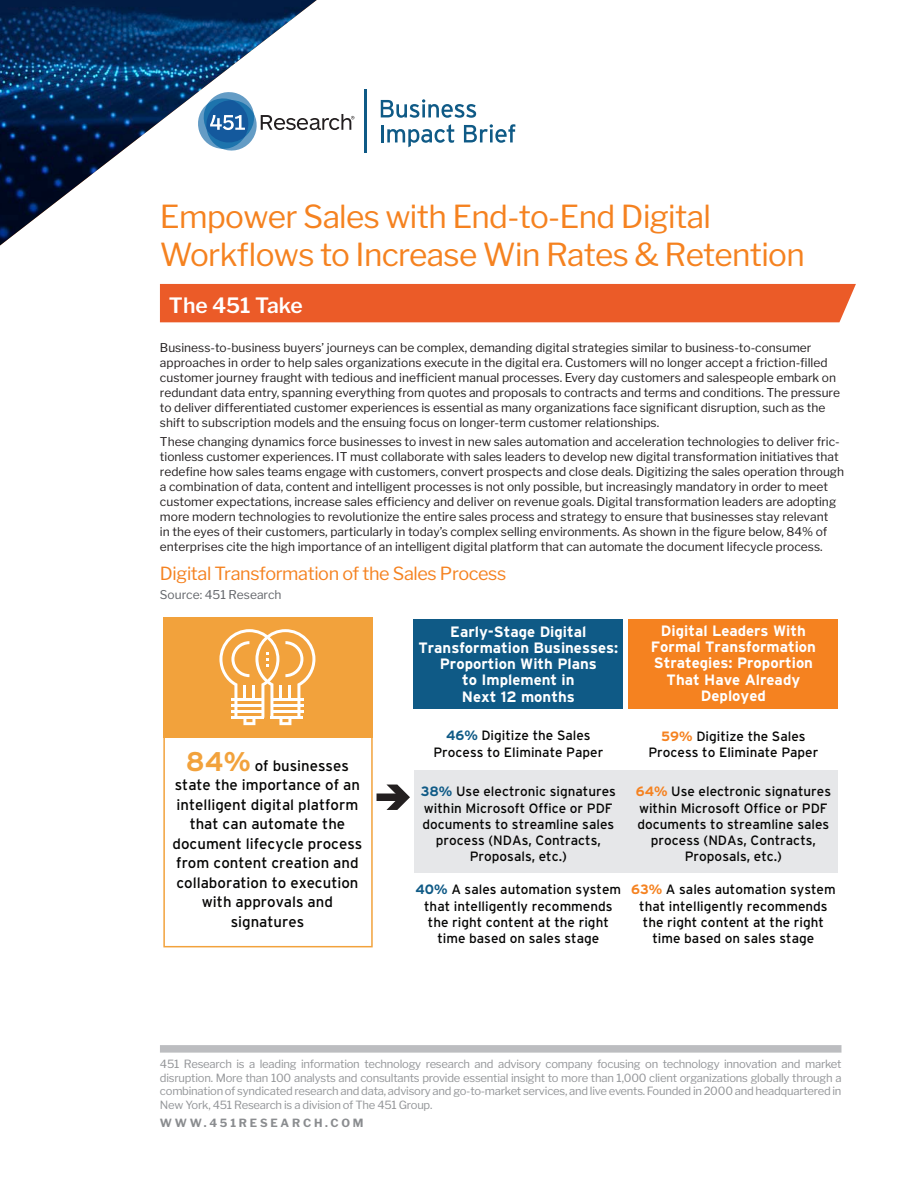
<style>
.page{position:relative;width:918px;height:1188px;background:#fff}
.page>*{position:absolute;margin:0;border:0;box-sizing:border-box;transform-origin:0 0}
.t1{font:31.5px/37.5px "Libre Franklin";letter-spacing:-.02em;color:#f58220}
.t2{font:600 21px "Libre Franklin";color:#fff}
.t3{font:18px "Libre Franklin";letter-spacing:-.02em;color:#f58220}
.t4{font:15px/19.5px "Interstate";color:#050504;text-align:center}
.t5{font:700 15px/16.2px "Interstate";color:#fff;text-align:center}
.t6{font:13.5px/16.2px "Interstate";color:#050504;text-align:center}
.t7{font:12px/15px "Libre Franklin";color:#231f20}
.t8{font:12px "Libre Franklin";color:#62656a}
.t9{font:11.25px/13.5px "Libre Franklin";letter-spacing:-.02em;color:#939598;text-align:justify}
.t10{font:700 11.25px "Libre Franklin";letter-spacing:.25em;color:#8a8c8f}
.s1{font-weight:700;font-size:27px;color:#f2a23c}
.s2{font-weight:700;color:#0f5a86}
.s3{font-weight:700;color:#f58220}
</style>
<div class="page">
<img style="left:0;top:0;width:317px;height:246px">
<svg style="left:196px;top:90px;width:158px;height:63px"></svg>
<svg style="left:381px;top:99px;width:95px;height:19px"></svg>
<hr style="left:381px;top:125px;width:3px;height:17px;background:#0f5a86">
<svg style="left:387px;top:124px;width:67px;height:23px"></svg>
<svg style="left:464px;top:124px;width:51px;height:19px"></svg>
<hr style="left:365px;top:90px;width:2px;height:63px;background:#0f5a86">
<div style="left:160px;top:284px;width:696px;height:38px;background:#eb5b28"></div>
<div style="left:160px;top:1045px;width:681px;height:8px;background:#bcbdc0"></div>
<div style="left:415px;top:770px;width:423px;height:102px;background:#e6e7e9"></div>
<div style="left:414px;top:619px;width:209px;height:90px;background:#0f5a86"></div>
<div style="left:629px;top:619px;width:209px;height:90px;background:#f58220"></div>
<svg style="left:163px;top:617px;width:210px;height:330px"></svg>
<svg style="left:219px;top:629px;width:96px;height:96px"></svg>
<div style="left:377px;top:794px;width:24px;height:7px;background:#231f20"></div>
<svg style="left:386px;top:785px;width:24px;height:25px"></svg>
<h1 class="t1" style="left:160px;top:198px;width:646px">Empower Sales with End-to-End Digital<br>Workflows to Increase Win Rates &amp; Retention</h1>
<h2 class="t2" style="left:169px;top:293px;width:135px">The 451 Take</h2>
<p class="t7" style="left:160px;top:340px;width:682px">Business-to-business buyers’ journeys can be complex, demanding digital strategies similar to business-to-consumer approaches in order to help sales organizations execute in the digital era. Customers will no longer accept a friction-filled customer journey fraught with tedious and inefficient manual processes. Every day customers and salespeople embark on redundant data entry, spanning everything from quotes and proposals to contracts and terms and conditions. The pressure to deliver differentiated customer experiences is essential as many organizations face significant disruption, such as the shift to subscription models and the ensuing focus on longer-term customer relationships.</p>
<p class="t7" style="left:160px;top:435px;width:686px">These changing dynamics force businesses to invest in new sales automation and acceleration technologies to deliver fric&shy;tionless customer experiences. IT must collaborate with sales leaders to develop new digital transformation initiatives that redefine how sales teams engage with customers, convert prospects and close deals. Digitizing the sales operation through a combination of data, content and intelligent processes is not only possible, but increasingly mandatory in order to meet customer expectations, increase sales efficiency and deliver on revenue goals. Digital transformation leaders are adopting more modern technologies to revolutionize the entire sales process and strategy to ensure that businesses stay relevant<br>in the eyes of their customers, particularly in today’s complex selling environments. As shown in the figure below, 84% of enterprises cite the high importance of an intelligent digital platform that can automate the document lifecycle process.</p>
<h3 class="t3" style="left:160px;top:563px;width:348px">Digital Transformation of the Sales Process</h3>
<p class="t8" style="left:160px;top:588px;width:123px">Source: 451 Research</p>
<p class="t4" style="left:173px;top:756px;width:191px"><span class="s1">84%</span> of businesses state the importance of an intelligent digital platform that can automate the document lifecycle process from content creation and collaboration to execution with approvals and signatures</p>
<p class="t5" style="left:418px;top:623px;width:202px">Early-Stage Digital<br>Transformation Businesses:<br>Proportion With Plans<br>to Implement in<br>Next 12 months</p>
<p class="t6" style="left:433px;top:727px;width:171px"><span class="s2">46%</span> Digitize the Sales<br>Process to Eliminate Paper</p>
<p class="t6" style="left:421px;top:784px;width:197px"><span class="s2">38%</span> Use electronic signatures within Microsoft Office or PDF documents to streamline sales process (NDAs, Contracts,<br>Proposals, etc.)</p>
<p class="t6" style="left:416px;top:881px;width:207px"><span class="s2">40%</span> A sales automation system that intelligently recommends the right content at the right time based on sales stage</p>
<p class="t5" style="left:651px;top:622px;width:167px">Digital Leaders With<br>Formal Transformation<br>Strategies: Proportion<br>That Have Already<br>Deployed</p>
<p class="t6" style="left:648px;top:728px;width:171px"><span class="s3">59%</span> Digitize the Sales<br>Process to Eliminate Paper</p>
<p class="t6" style="left:636px;top:783px;width:197px"><span class="s3">64%</span> Use electronic signatures within Microsoft Office or PDF documents to streamline sales process (NDAs, Contracts,<br>Proposals, etc.)</p>
<p class="t6" style="left:631px;top:881px;width:206px"><span class="s3">63%</span> A sales automation system that intelligently recommends the right content at the right time based on sales stage</p>
<p class="t9" style="left:160px;top:1058px;width:683px">451 Research is a leading information technology research and advisory company focusing on technology innovation and market disruption. More than 100 analysts and consultants provide essential insight to more than 1,000 client organizations globally through a combination of syndicated research and data, advisory and go-to-market services, and live events. Founded in 2000 and headquartered in New York, 451 Research is a division of The 451 Group.</p>
<p class="t10" style="left:160px;top:1116px;width:205px">WWW.451RESEARCH.COM</p>
</div>
